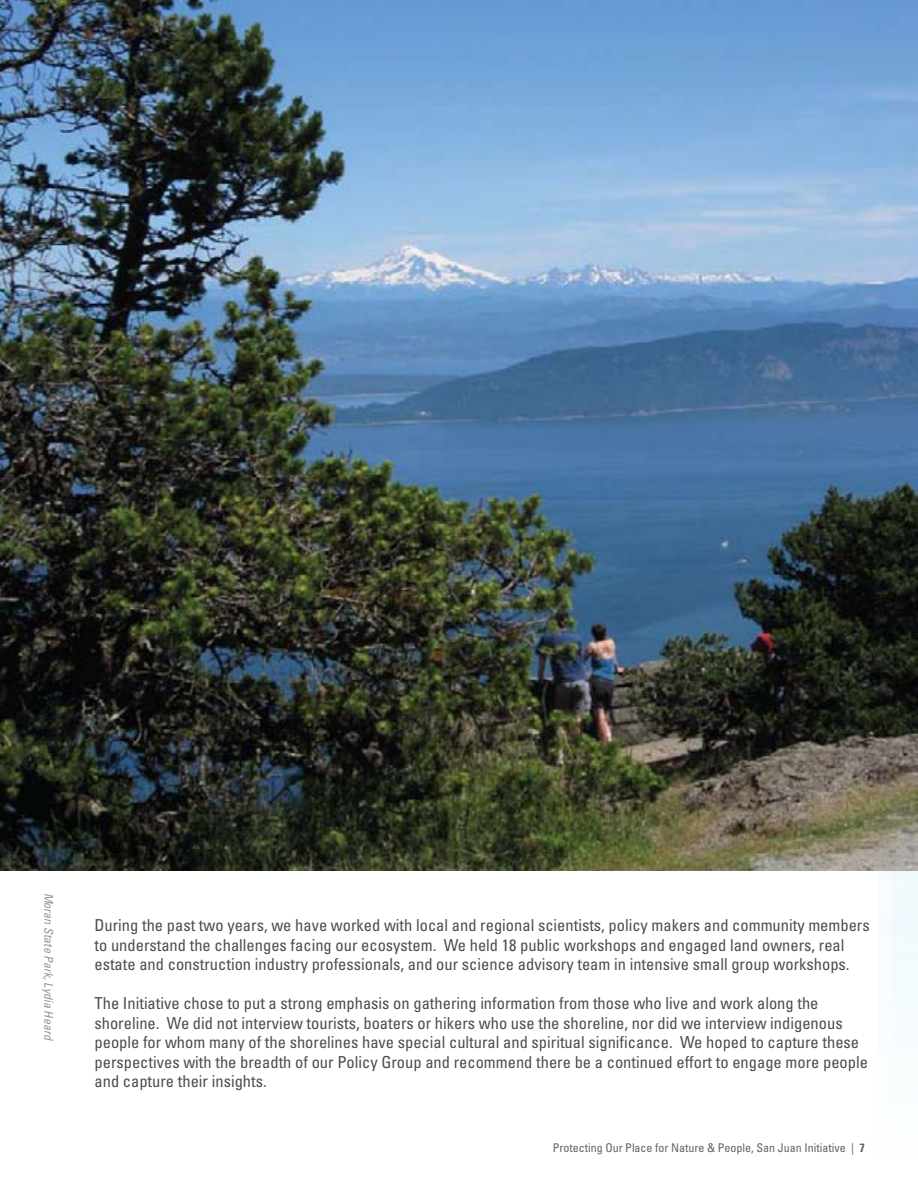
<style>
.page{position:relative;width:918px;height:1188px;background:#fff}
.page>*{position:absolute;margin:0;border:0;box-sizing:border-box;transform-origin:0 0}
.t1{font:condensed 16.5px/19.5px "Univers";color:#4d4d4f}
.t2{font:condensed 12px "Univers";color:#636467}
.t3{font:italic condensed 12px "Univers";letter-spacing:-.005em;color:#939598}
.s1{font-weight:700}
</style>
<div class="page">
<img style="left:0;top:0;width:918px;height:871px">
<p class="t3" style="left:56px;top:892px;width:149px;rotate:90deg">Moran State Park, Lydia Heard</p>
<p class="t1" style="left:94px;top:916px;width:777px">During the past two years, we have worked with local and regional scientists, policy makers and community members to understand the challenges facing our ecosystem. We held 18 public workshops and engaged land owners, real estate and construction industry professionals, and our science advisory team in intensive small group workshops.</p>
<p class="t1" style="left:94px;top:994px;width:775px">The Initiative chose to put a strong emphasis on gathering information from those who live and work along the shoreline. We did not interview tourists, boaters or hikers who use the shoreline, nor did we interview indigenous people for whom many of the shorelines have special cultural and spiritual significance. We hoped to capture these perspectives with the breadth of our Policy Group and recommend there be a continued effort to engage more people and capture their insights.</p>
<p class="t2" style="left:553px;top:1140px;width:314px">Protecting Our Place for Nature &amp; People, San Juan Initiative | <span class="s1">7</span></p>
</div>
